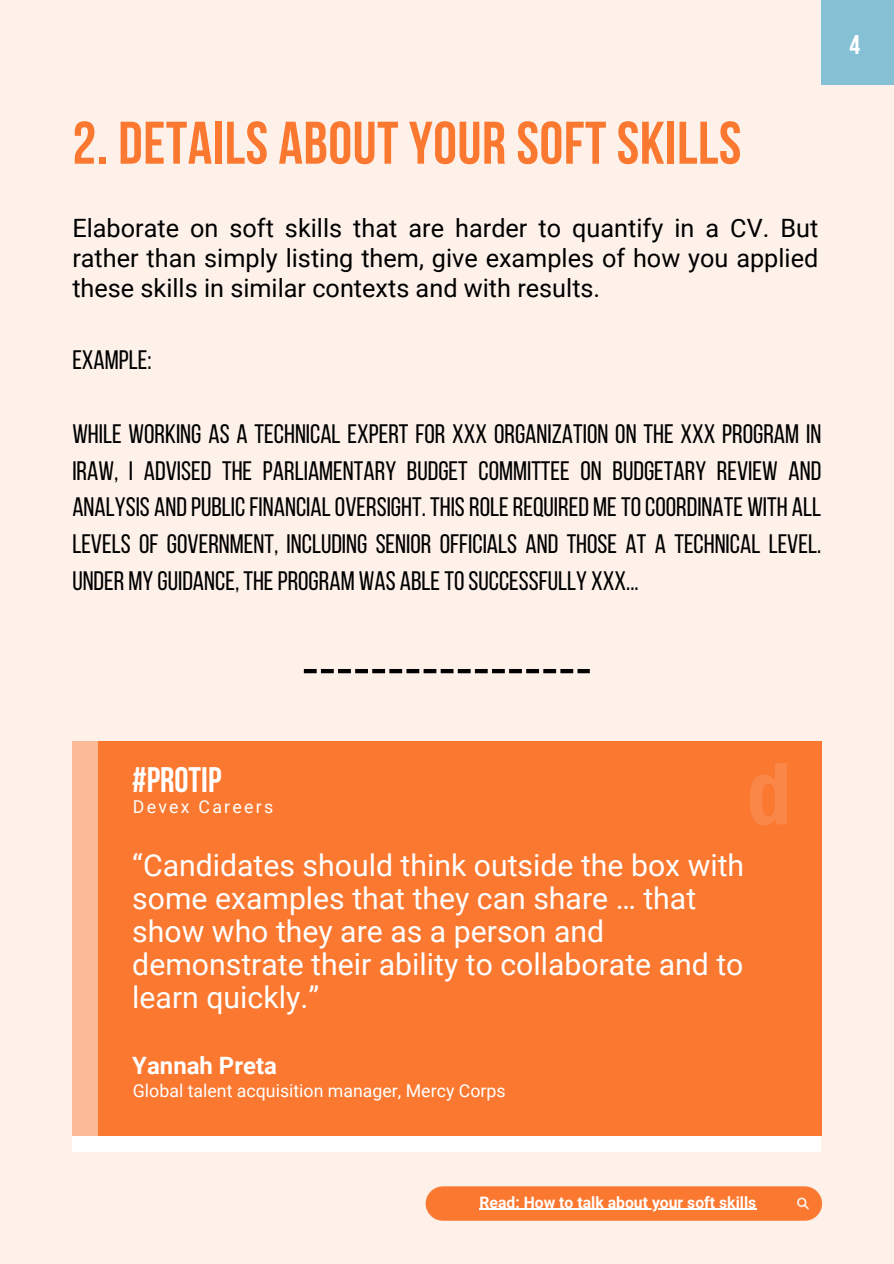
<style>
.page{position:relative;width:894px;height:1264px;background:#fff}
.page>*{position:absolute;margin:0;border:0;box-sizing:border-box;transform-origin:0 0}
.t1{font:700 60px "Bebas Neue";letter-spacing:.01em;color:#fa7830}
.t2{font:700 35.55px "Bebas Neue";color:#fff}
.t3{font:30.15px/33.2px "Roboto";color:#fff}
.t4{font:700 27px "Bebas Neue";color:#fff}
.t5{font:26.7px/36.8px "Bebas Neue";color:#000;text-align:justify}
.t6{font:25.2px/30px "Roboto";color:#000;text-align:justify}
.t7{font:700 23.85px "Roboto";color:#fff}
.t8{font:17.7px "Roboto";color:#fff}
.t9{font:17.7px "Roboto";letter-spacing:.125em;color:#fff}
.t10{font:700 15.75px "Roboto";color:#fff}
</style>
<div class="page">
<div style="left:0;top:0;width:893px;height:1263px;background:#fef1ea"></div>
<div style="left:821px;top:0;width:72px;height:84px;background:#85c0d5"></div>
<div style="left:98px;top:741px;width:723px;height:394px;background:#fa7830"></div>
<div style="left:72px;top:741px;width:26px;height:394px;background:#fcba96"></div>
<div style="left:72px;top:1135px;width:749px;height:16px;background:#fff"></div>
<svg style="left:750px;top:763px;width:36px;height:62px"></svg>
<hr style="left:304px;top:669px;width:12px;height:4px;background:#000">
<hr style="left:321px;top:669px;width:12px;height:4px;background:#000">
<hr style="left:338px;top:669px;width:13px;height:4px;background:#000">
<hr style="left:355px;top:669px;width:13px;height:4px;background:#000">
<hr style="left:372px;top:669px;width:13px;height:4px;background:#000">
<hr style="left:389px;top:669px;width:13px;height:4px;background:#000">
<hr style="left:406px;top:669px;width:13px;height:4px;background:#000">
<hr style="left:423px;top:669px;width:13px;height:4px;background:#000">
<hr style="left:440px;top:669px;width:13px;height:4px;background:#000">
<hr style="left:457px;top:669px;width:13px;height:4px;background:#000">
<hr style="left:474px;top:669px;width:13px;height:4px;background:#000">
<hr style="left:492px;top:669px;width:12px;height:4px;background:#000">
<hr style="left:509px;top:669px;width:12px;height:4px;background:#000">
<hr style="left:526px;top:669px;width:13px;height:4px;background:#000">
<hr style="left:543px;top:669px;width:13px;height:4px;background:#000">
<hr style="left:560px;top:669px;width:13px;height:4px;background:#000">
<hr style="left:577px;top:669px;width:12px;height:4px;background:#000">
<img style="left:425px;top:1186px;width:398px;height:35px">
<hr style="left:479px;top:1208px;width:277px;height:1px;background:#fff">
<h1 class="t1" style="left:72px;top:119px;width:670px">2. DETAILS ABOUT YOUR SOFT SKILLS</h1>
<p class="t6" style="left:72px;top:213px;width:747px">Elaborate on soft skills that are harder to quantify in a CV. But rather than simply listing them, give examples of how you applied these skills in similar contexts and with results.</p>
<p class="t5" style="left:72px;top:344px;width:81px">EXAMPLE:</p>
<p class="t5" style="left:72px;top:418px;width:750px">WHILE WORKING AS A TECHNICAL EXPERT FOR XXX ORGANIZATION ON THE XXX PROGRAM IN IRAW, I ADVISED THE PARLIAMENTARY BUDGET COMMITTEE ON BUDGETARY REVIEW AND ANALYSIS AND PUBLIC FINANCIAL OVERSIGHT. THIS ROLE REQUIRED ME TO COORDINATE WITH ALL LEVELS OF GOVERNMENT, INCLUDING SENIOR OFFICIALS AND THOSE AT A TECHNICAL LEVEL.<br>UNDER MY GUIDANCE,THEPROGRAM WAS ABLETOSUCCESSFULLY XXX...</p>
<p class="t4" style="left:849px;top:34px;width:12px">4</p>
<h2 class="t2" style="left:132px;top:765px;width:90px">#protip</h2>
<p class="t9" style="left:133px;top:796px;width:142px">Devex Careers</p>
<p class="t3" style="left:132px;top:848px;width:613px">“Candidates should think outside the box with some examples that they can share … that show who they are as a person and demonstrate their ability to collaborate and to learn quickly.”</p>
<p class="t7" style="left:132px;top:1052px;width:146px">Yannah Preta</p>
<p class="t8" style="left:133px;top:1080px;width:374px">Global talent acquisition manager, Mercy Corps</p>
<p class="t10" style="left:479px;top:1192px;width:278px">Read: How to talk about your soft skills</p>
</div>
